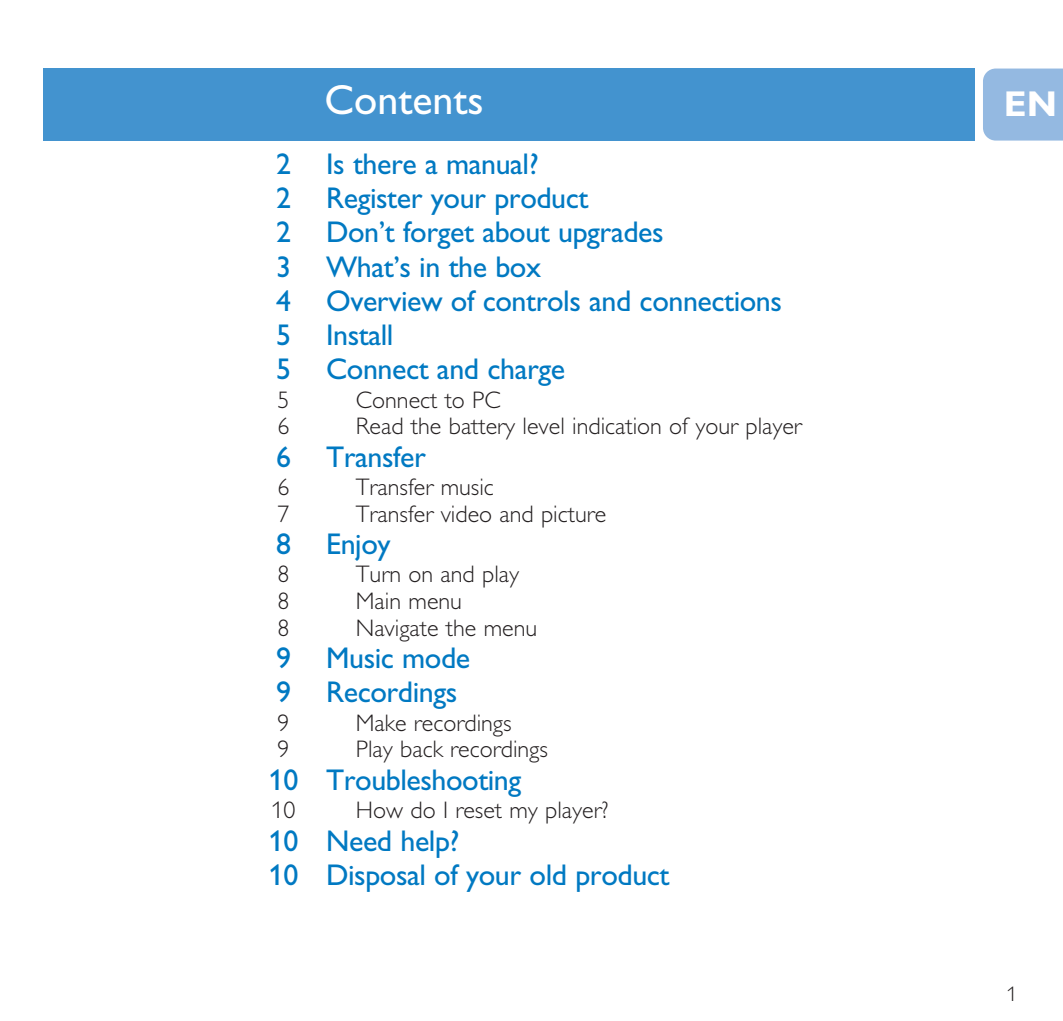
<style>
.page{position:relative;width:1063px;height:1021px;background:#fff}
.page>*{position:absolute;margin:0;border:0;box-sizing:border-box;transform-origin:0 0}
.t1{font:42px "Gill Alt One";color:#fff}
.t2{font:700 36px "Gill Alt One";color:#fff}
.t3{font:30px/34.2px "Gill Alt One";letter-spacing:-.015em;color:#0079c2}
.t4{font:300 24px "Gill Alt One";color:#231f20}
.t5{font:300 21px "Gill Alt One";color:#231f20}
</style>
<div class="page">
<div style="left:983px;top:69px;width:80px;height:72px;background:#94b9e1"></div>
<div style="left:43px;top:69px;width:931px;height:72px;background:#4393cf"></div>
<h1 class="t1" style="left:325px;top:85px;width:161px">Contents</h1>
<p class="t2" style="left:1004px;top:92px;width:55px">EN</p>
<p class="t3" style="left:276px;top:150px;width:507px">2 Is there a manual?<br>2 Register your product<br>2 Don’t forget about upgrades<br>3 What’s in the box<br>4 Overview of controls and connections<br>5 Install<br>5 Connect and charge</p>
<p class="t4" style="left:278px;top:391px;width:13px">5</p>
<p class="t4" style="left:356px;top:391px;width:146px">Connect to PC</p>
<p class="t4" style="left:278px;top:418px;width:13px">6</p>
<p class="t4" style="left:356px;top:418px;width:448px">Read the battery level indication of your player</p>
<p class="t3" style="left:276px;top:443px;width:151px">6 Transfer</p>
<p class="t4" style="left:278px;top:478px;width:13px">6</p>
<p class="t4" style="left:356px;top:478px;width:140px">Transfer music</p>
<p class="t4" style="left:278px;top:505px;width:13px">7</p>
<p class="t4" style="left:356px;top:505px;width:252px">Transfer video and picture</p>
<p class="t3" style="left:276px;top:530px;width:116px">8 Enjoy</p>
<p class="t4" style="left:278px;top:566px;width:13px">8</p>
<p class="t4" style="left:356px;top:566px;width:165px">Turn on and play</p>
<p class="t4" style="left:278px;top:592px;width:13px">8</p>
<p class="t4" style="left:356px;top:592px;width:108px">Main menu</p>
<p class="t4" style="left:278px;top:619px;width:13px">8</p>
<p class="t4" style="left:356px;top:619px;width:183px">Navigate the menu</p>
<p class="t3" style="left:276px;top:644px;width:196px">9 Music mode<br>9 Recordings</p>
<p class="t4" style="left:278px;top:714px;width:13px">9</p>
<p class="t4" style="left:356px;top:714px;width:157px">Make recordings</p>
<p class="t4" style="left:278px;top:740px;width:13px">9</p>
<p class="t4" style="left:356px;top:740px;width:194px">Play back recordings</p>
<p class="t3" style="left:269px;top:766px;width:254px">10 Troubleshooting</p>
<p class="t4" style="left:272px;top:801px;width:25px">10</p>
<p class="t4" style="left:356px;top:801px;width:254px">How do I reset my player?</p>
<p class="t3" style="left:269px;top:826px;width:402px">10 Need help?<br>10 Disposal of your old product</p>
<p class="t5" style="left:1007px;top:986px;width:12px">1</p>
</div>
